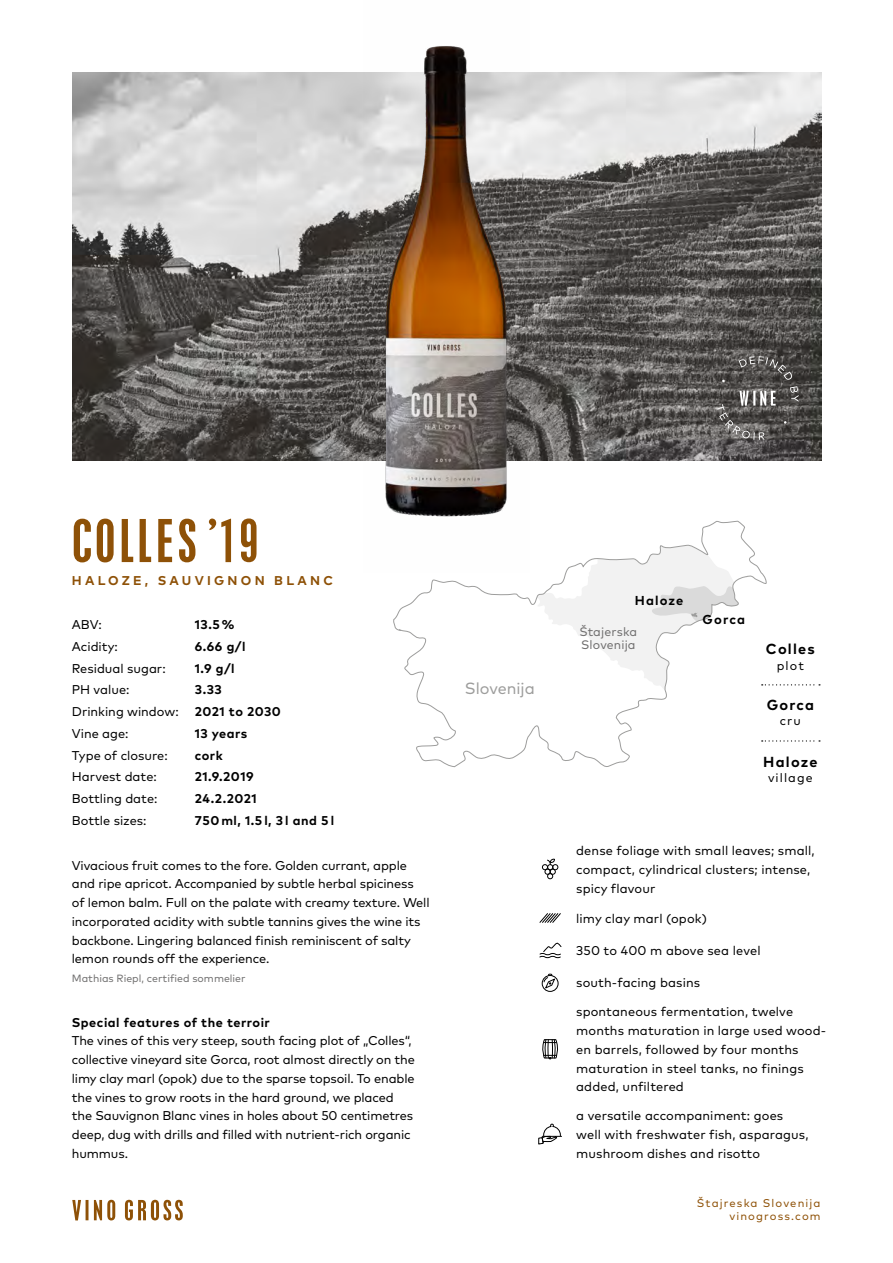
<style>
.page{position:relative;width:893px;height:1263px;background:#fff}
.page>*{position:absolute;margin:0;border:0;box-sizing:border-box;transform-origin:0 0}
.t1{font:condensed 52.5px "Placard";letter-spacing:.08em;color:#8e5107}
.t2{font:16.2px "Mark Pro";color:#9d9d9c}
.t3{font:700 14.55px "Mark Pro";letter-spacing:.085em;color:#000}
.t4{font:700 12.9px "Mark Pro";letter-spacing:.085em;color:#000}
.t5{font:12.75px/18.8px "Mark Pro";letter-spacing:-.01em;color:#000}
.t6{font:12.75px/18.8px "Mark Pro";letter-spacing:.01em;color:#000}
.t7{font:700 12.75px "Mark Pro";letter-spacing:.04em;color:#000}
.t8{font:700 12.75px "Mark Pro";letter-spacing:.255em;color:#8e5107}
.t9{font:12.3px/12.6px "Mark Pro";letter-spacing:.01em;color:#706f6f}
.t10{font:12.3px "Mark Pro";letter-spacing:.09em;color:#000}
.t11{font:11.25px/13.5px "Mark Pro";letter-spacing:.1em;color:#8e5107;text-align:right}
.t12{font:10.5px "Mark Pro";color:#706f6f}
</style>
<div class="page">
<img style="left:72px;top:72px;width:749px;height:388px">
<img style="left:363px;top:46px;width:167px;height:471px">
<svg style="left:716px;top:356px;width:83px;height:84px;background:#605e5c"></svg>
<svg style="left:768px;top:684px;width:52px;height:1px"></svg>
<svg style="left:768px;top:740px;width:52px;height:1px"></svg>
<svg style="left:393px;top:521px;width:374px;height:247px"></svg>
<svg style="left:542px;top:859px;width:16px;height:20px"></svg>
<svg style="left:538px;top:1123px;width:24px;height:22px"></svg>
<svg style="left:539px;top:942px;width:23px;height:16px"></svg>
<div style="left:542px;top:975px;width:16px;height:17px;border:1px solid #000;border-radius:50%"></div>
<svg style="left:543px;top:973px;width:13px;height:16px"></svg>
<svg style="left:542px;top:1039px;width:16px;height:20px"></svg>
<svg style="left:539px;top:913px;width:22px;height:10px"></svg>
<svg style="left:72px;top:1200px;width:111px;height:20px"></svg>
<h1 class="t1" style="left:72px;top:509px;width:187px">COLLES ’19</h1>
<p class="t8" style="left:72px;top:570px;width:263px">HALOZE, SAUVIGNON BLANC</p>
<p class="t5" style="left:72px;top:614px;width:31px">ABV:</p>
<p class="t7" style="left:195px;top:615px;width:41px">13.5 %</p>
<p class="t5" style="left:72px;top:636px;width:48px">Acidity:</p>
<p class="t7" style="left:195px;top:637px;width:52px">6.66 g/l</p>
<p class="t5" style="left:72px;top:658px;width:95px">Residual sugar:</p>
<p class="t7" style="left:195px;top:658px;width:41px">1.9 g/l</p>
<p class="t5" style="left:72px;top:679px;width:59px">PH value:</p>
<p class="t7" style="left:195px;top:680px;width:28px">3.33</p>
<p class="t5" style="left:72px;top:701px;width:108px">Drinking window:</p>
<p class="t7" style="left:195px;top:702px;width:88px">2021 to 2030</p>
<p class="t5" style="left:72px;top:723px;width:58px">Vine age:</p>
<p class="t7" style="left:195px;top:724px;width:54px">13 years</p>
<p class="t5" style="left:72px;top:745px;width:97px">Type of closure:</p>
<p class="t7" style="left:195px;top:745px;width:29px">cork</p>
<p class="t5" style="left:72px;top:766px;width:87px">Harvest date:</p>
<p class="t7" style="left:195px;top:767px;width:60px">21.9.2019</p>
<p class="t5" style="left:72px;top:788px;width:87px">Bottling date:</p>
<p class="t7" style="left:195px;top:789px;width:63px">24.2.2021</p>
<p class="t5" style="left:72px;top:810px;width:76px">Bottle sizes:</p>
<p class="t7" style="left:195px;top:811px;width:141px">750 ml, 1.5 l, 3 l and 5 l</p>
<p class="t5" style="left:72px;top:855px;width:359px">Vivacious fruit comes to the fore. Golden currant, apple and ripe apricot. Accompanied by subtle herbal spiciness of lemon balm. Full on the palate with creamy texture. Well incorporated acidity with subtle tannins gives the wine its backbone. Lingering balanced finish reminiscent of salty lemon rounds off the experience.</p>
<p class="t12" style="left:72px;top:970px;width:175px">Mathias Riepl, certified sommelier</p>
<p class="t7" style="left:72px;top:1012px;width:200px">Special features of the terroir</p>
<p class="t5" style="left:72px;top:1030px;width:345px">The vines of this very steep, south facing plot of „Colles“, collective vineyard site Gorca, root almost directly on the limy clay marl (opok) due to the sparse topsoil. To enable the vines to grow roots in the hard ground, we placed the Sauvignon Blanc vines in holes about 50 centimetres deep, dug with drills and filled with nutrient-rich organic hummus.</p>
<p class="t2" style="left:465px;top:676px;width:72px">Slovenija</p>
<p class="t4" style="left:635px;top:590px;width:50px">Haloze</p>
<p class="t9" style="left:579px;top:624px;width:59px">Štajerska<br>Slovenija</p>
<p class="t4" style="left:703px;top:609px;width:44px">Gorca</p>
<p class="t3" style="left:766px;top:638px;width:50px">Colles</p>
<p class="t10" style="left:777px;top:656px;width:29px">plot</p>
<p class="t3" style="left:767px;top:694px;width:49px">Gorca</p>
<p class="t10" style="left:780px;top:712px;width:23px">cru</p>
<p class="t3" style="left:763px;top:751px;width:56px">Haloze</p>
<p class="t10" style="left:768px;top:769px;width:46px">village</p>
<p class="t6" style="left:576px;top:840px;width:240px">dense foliage with small leaves; small, compact, cylindrical clusters; intense, spicy flavour</p>
<p class="t6" style="left:576px;top:908px;width:132px">limy clay marl (opok)</p>
<p class="t6" style="left:576px;top:940px;width:186px">350 to 400 m above sea level</p>
<p class="t6" style="left:576px;top:972px;width:126px">south-facing basins</p>
<p class="t6" style="left:576px;top:1001px;width:252px">spontaneous fermentation, twelve months maturation in large used wood&shy;en barrels, followed by four months maturation in steel tanks, no finings added, unfiltered</p>
<p class="t6" style="left:576px;top:1105px;width:234px">a versatile accompaniment: goes well with freshwater fish, asparagus, mushroom dishes and risotto</p>
<p class="t11" style="left:697px;top:1195px;width:125px">Štajreska Slovenija vinogross.com</p>
</div>
